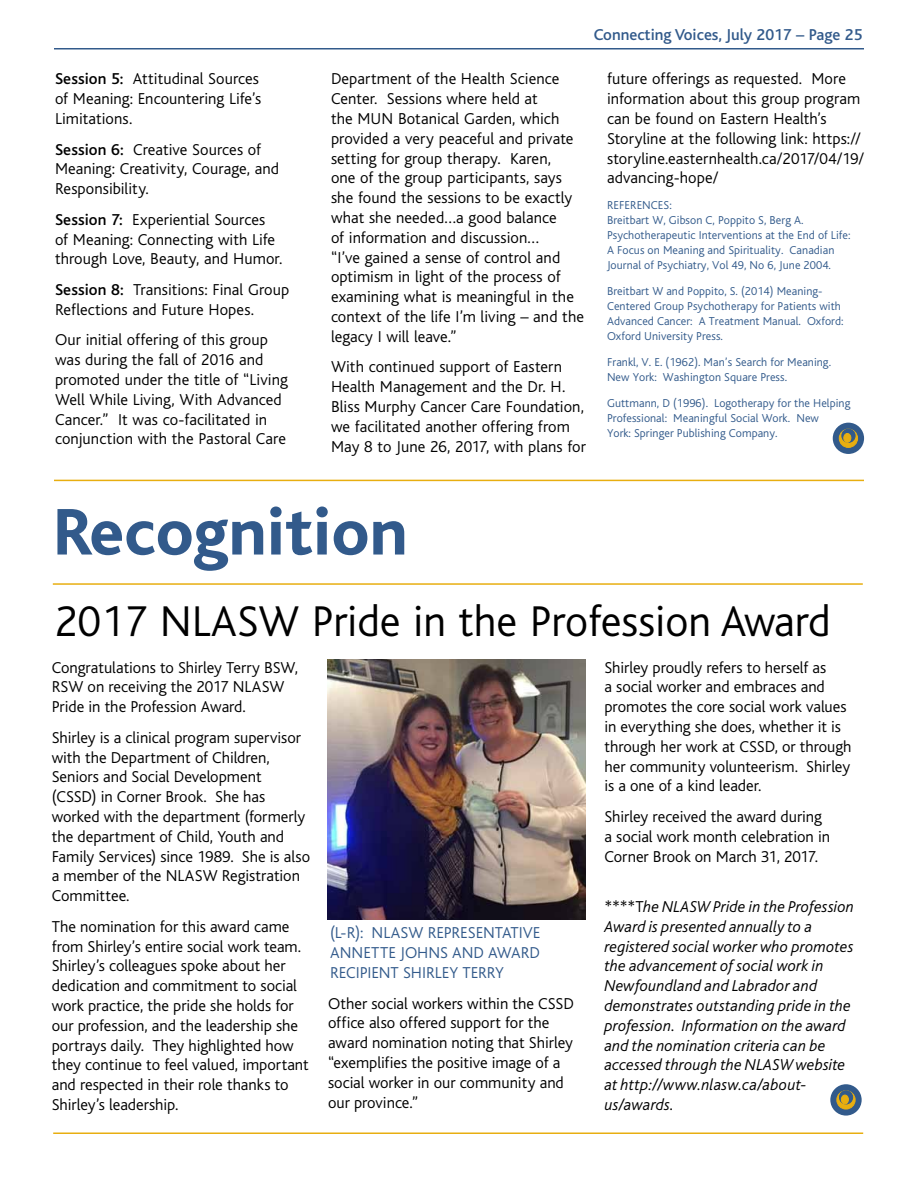
<style>
.page{position:relative;width:918px;height:1188px;background:#fff}
.page>*{position:absolute;margin:0;border:0;box-sizing:border-box;transform-origin:0 0}
.t1{font:800 69px "Bliss";color:#325a8b}
.t2{font:300 45px "Bliss";color:#000}
.t3{font:300 16.5px/19.8px "Bliss";color:#000}
.t4{font:italic 300 16.5px/19.8px "Bliss";letter-spacing:.005em;color:#000}
.t5{font:300 16.5px/19.8px "Bliss";color:#325a8b;text-align:justify}
.t6{font:500 16.5px "Bliss";color:#325a8b}
.t7{font:300 12px/15px "Bliss";letter-spacing:.005em;color:#325a8b}
.s1{font-weight:500}
.s2{font-style:normal}
</style>
<div class="page">
<hr style="left:54px;top:48px;width:810px;height:2px;background:#325a8b">
<div style="left:833px;top:423px;width:31px;height:31px;background:#325a8b;border-radius:50%"></div>
<svg style="left:839px;top:429px;width:19px;height:18px"></svg>
<div style="left:839px;top:429px;width:19px;height:18px;border:1px solid #e8ae10;border-radius:50%"></div>
<svg style="left:842px;top:429px;width:13px;height:13px"></svg>
<div style="left:842px;top:429px;width:13px;height:13px;border:1px solid #325a8b;border-radius:50%"></div>
<div style="left:844px;top:433px;width:7px;height:9px;background:#e8ae10;border-radius:50%"></div>
<div style="left:844px;top:433px;width:7px;height:9px;border:1px solid #e8ae10;border-radius:50%"></div>
<hr style="left:54px;top:480px;width:810px;height:1px;background:#e8ae10">
<hr style="left:53px;top:1132px;width:810px;height:2px;background:#e8ae10">
<img style="left:328px;top:660px;width:257px;height:259px">
<hr style="left:53px;top:583px;width:810px;height:2px;background:#e8ae10">
<svg style="left:830px;top:1084px;width:32px;height:32px"></svg>
<svg style="left:837px;top:1091px;width:18px;height:18px"></svg>
<div style="left:837px;top:1091px;width:18px;height:18px;border:1px solid #e8ae10;border-radius:50%"></div>
<svg style="left:839px;top:1091px;width:14px;height:13px"></svg>
<div style="left:839px;top:1091px;width:14px;height:13px;border:1px solid #325a8b;border-radius:50%"></div>
<div style="left:841px;top:1095px;width:7px;height:9px;background:#e8ae10;border-radius:50%"></div>
<div style="left:841px;top:1095px;width:7px;height:9px;border:1px solid #e8ae10;border-radius:50%"></div>
<p class="t3" style="left:55px;top:69px;width:208px"><span class="s1">Session 5:</span> Attitudinal Sources of Meaning: Encountering Life’s<br>Limitations.</p>
<p class="t3" style="left:55px;top:140px;width:225px"><span class="s1">Session 6:</span> Creative Sources of<br>Meaning: Creativity, Courage, and<br>Responsibility.</p>
<p class="t3" style="left:55px;top:210px;width:229px"><span class="s1">Session 7:</span> Experiential Sources of Meaning: Connecting with Life through Love, Beauty, and Humor.</p>
<p class="t3" style="left:55px;top:280px;width:236px"><span class="s1">Session 8:</span> Transitions: Final Group<br>Reflections and Future Hopes.</p>
<p class="t3" style="left:55px;top:330px;width:234px">Our initial offering of this group was during the fall of 2016 and promoted under the title of “Living Well While Living, With Advanced Cancer.” It was co-facilitated in conjunction with the Pastoral Care</p>
<p class="t6" style="left:594px;top:26px;width:270px">Connecting Voices, July 2017 – Page 25</p>
<p class="t3" style="left:331px;top:69px;width:255px">Department of the Health Science Center. Sessions where held at<br>the MUN Botanical Garden, which provided a very peaceful and private setting for group therapy. Karen,<br>one of the group participants, says she found the sessions to be exactly what she needed…a good balance<br>of information and discussion…<br>“I’ve gained a sense of control and optimism in light of the process of examining what is meaningful in the context of the life I’m living – and the legacy I will leave.”</p>
<p class="t3" style="left:331px;top:357px;width:256px">With continued support of Eastern Health Management and the Dr. H.<br>Bliss Murphy Cancer Care Foundation, we facilitated another offering from May 8 to June 26, 2017, with plans for</p>
<p class="t3" style="left:607px;top:69px;width:259px">future offerings as requested. More information about this group program can be found on Eastern Health’s Storyline at the following link: https:// storyline.easternhealth.ca/2017/04/19/ advancing-hope/</p>
<p class="t7" style="left:607px;top:198px;width:245px">REFERENCES:<br>Breitbart W, Gibson C, Poppito S, Berg A.<br>Psychotherapeutic Interventions at the End of Life:<br>A Focus on Meaning and Spirituality. Canadian Journal of Psychiatry, Vol 49, No 6, June 2004.</p>
<p class="t7" style="left:607px;top:284px;width:238px">Breitbart W and Poppito, S. (2014) Meaning-Centered Group Psychotherapy for Patients with Advanced Cancer: A Treatment Manual. Oxford:<br>Oxford University Press.</p>
<p class="t7" style="left:607px;top:355px;width:226px">Frankl, V. E. (1962). Man’s Search for Meaning.<br>New York: Washington Square Press.</p>
<p class="t7" style="left:607px;top:395px;width:245px">Guttmann, D (1996). Logotherapy for the Helping<br>Professional: Meaningful Social Work. New<br>York: Springer Publishing Company.</p>
<h1 class="t1" style="left:53px;top:496px;width:356px">Recognition</h1>
<h2 class="t2" style="left:55px;top:597px;width:777px">2017 NLASW Pride in the Profession Award</h2>
<p class="t3" style="left:52px;top:658px;width:248px">Congratulations to Shirley Terry BSW,<br>RSW on receiving the 2017 NLASW<br>Pride in the Profession Award.</p>
<p class="t3" style="left:52px;top:728px;width:260px">Shirley is a clinical program supervisor with the Department of Children,<br>Seniors and Social Development (CSSD) in Corner Brook. She has worked with the department (formerly the department of Child, Youth and<br>Family Services) since 1989. She is also a member of the NLASW Registration<br>Committee.</p>
<p class="t3" style="left:52px;top:917px;width:259px">The nomination for this award came from Shirley’s entire social work team.<br>Shirley’s colleagues spoke about her dedication and commitment to social work practice, the pride she holds for our profession, and the leadership she portrays daily. They highlighted how they continue to feel valued, important and respected in their role thanks to Shirley’s leadership.</p>
<p class="t3" style="left:604px;top:658px;width:249px">Shirley proudly refers to herself as<br>a social worker and embraces and promotes the core social work values in everything she does, whether it is through her work at CSSD, or through her community volunteerism. Shirley is a one of a kind leader.</p>
<p class="t3" style="left:604px;top:807px;width:227px">Shirley received the award during a social work month celebration in<br>Corner Brook on March 31, 2017.</p>
<p class="t4" style="left:604px;top:897px;width:251px"><span class="s2">****T</span>he NLASW Pride in the Profession Award is presented annually to a registered social worker who promotes the advancement of social work in Newfoundland and Labrador and demonstrates outstanding pride in the profession. Information on the award and the nomination criteria can be accessed through the NLASW website at http://www.nlasw.ca/about&shy;us/awards.</p>
<p class="t5" style="left:330px;top:923px;width:212px">(L-R): NLASW REPRESENTATIVE ANNETTE JOHNS AND AWARD RECIPIENT SHIRLEY TERRY</p>
<p class="t3" style="left:328px;top:994px;width:247px">Other social workers within the CSSD office also offered support for the award nomination noting that Shirley “exemplifies the positive image of a social worker in our community and our province.”</p>
</div>
